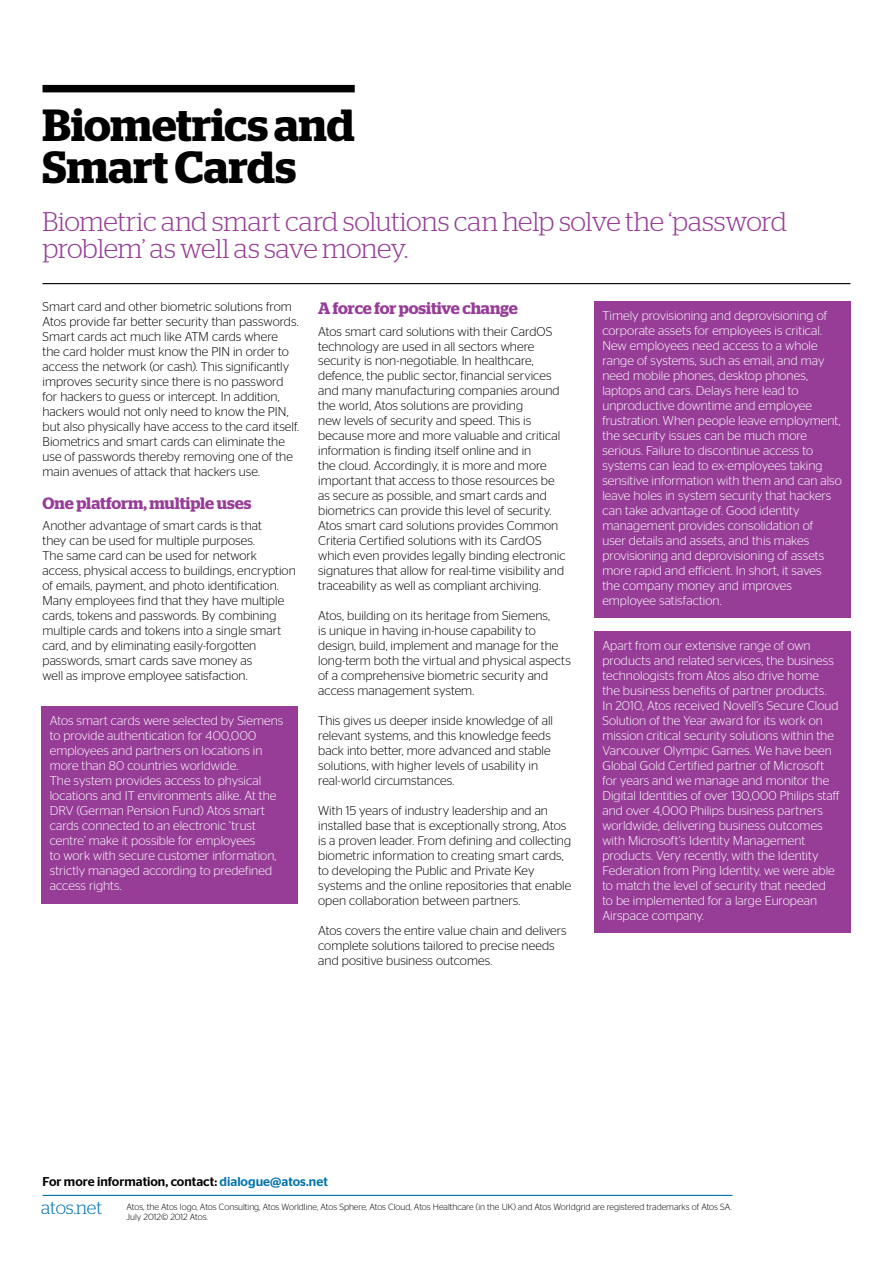
<style>
.page{position:relative;width:893px;height:1263px;background:#fff}
.page>*{position:absolute;margin:0;border:0;box-sizing:border-box;transform-origin:0 0}
.t1{font:600 45px/42px "Stag";color:#000}
.t2{font:300 27px/27px "Stag";letter-spacing:-.015em;color:#973d97}
.t3{font:300 18px "Stag";letter-spacing:-.01em;color:#0073ae}
.t4{font:600 16.5px "Stag";letter-spacing:-.005em;color:#973d97}
.t5{font:300 12.75px/15px "Stag Sans";color:#000}
.t6{font:300 12.75px/15px "Stag Sans";letter-spacing:.005em;color:#fff}
.t7{font:500 12.75px "Stag Sans";color:#000}
.t8{font:300 9px/10.8px "Stag Sans";color:#000}
.s1{color:#0073ae}
</style>
<div class="page">
<hr style="left:43px;top:1195px;width:689px;height:1px;background:#0073ae">
<div style="left:43px;top:85px;width:312px;height:7px;background:#000"></div>
<div style="left:594px;top:301px;width:256px;height:316px;background:#973d97"></div>
<div style="left:594px;top:631px;width:256px;height:302px;background:#973d97"></div>
<div style="left:41px;top:707px;width:257px;height:197px;background:#973d97"></div>
<hr style="left:43px;top:283px;width:807px;height:1px;background:#000">
<h1 class="t1" style="left:43px;top:104px;width:314px">Biometrics and<br>Smart Cards</h1>
<h2 class="t2" style="left:43px;top:207px;width:746px">Biometric and smart card solutions can help solve the ‘password problem’ as well as save money.</h2>
<p class="t5" style="left:43px;top:299px;width:258px">Smart card and other biometric solutions from Atos provide far better security than passwords.<br>Smart cards act much like ATM cards where<br>the card holder must know the PIN in order to access the network (or cash). This significantly improves security since there is no password for hackers to guess or intercept. In addition, hackers would not only need to know the PIN, but also physically have access to the card itself.<br>Biometrics and smart cards can eliminate the use of passwords thereby removing one of the main avenues of attack that hackers use.</p>
<p class="t4" style="left:43px;top:493px;width:210px">One platform, multiple uses</p>
<p class="t5" style="left:43px;top:518px;width:255px">Another advantage of smart cards is that<br>they can be used for multiple purposes.<br>The same card can be used for network access, physical access to buildings, encryption of emails, payment, and photo identification.<br>Many employees find that they have multiple cards, tokens and passwords. By combining multiple cards and tokens into a single smart card, and by eliminating easily-forgotten passwords, smart cards save money as<br>well as improve employee satisfaction.</p>
<p class="t6" style="left:50px;top:713px;width:235px">Atos smart cards were selected by Siemens to provide authentication for 400,000 employees and partners on locations in more than 80 countries worldwide.<br>The system provides access to physical locations and IT environments alike. At the DRV (German Pension Fund) Atos smart cards connected to an electronic ‘trust centre’ make it possible for employees<br>to work with secure customer information, strictly managed according to predefined access rights.</p>
<p class="t4" style="left:318px;top:299px;width:201px">A force for positive change</p>
<p class="t5" style="left:318px;top:323px;width:249px">Atos smart card solutions with their CardOS technology are used in all sectors where security is non-negotiable. In healthcare, defence, the public sector, financial services and many manufacturing companies around the world, Atos solutions are providing<br>new levels of security and speed. This is because more and more valuable and critical information is finding itself online and in<br>the cloud. Accordingly, it is more and more important that access to those resources be as secure as possible, and smart cards and biometrics can provide this level of security.<br>Atos smart card solutions provides Common Criteria Certified solutions with its CardOS which even provides legally binding electronic signatures that allow for real-time visibility and traceability as well as compliant archiving.</p>
<p class="t5" style="left:318px;top:608px;width:254px">Atos, building on its heritage from Siemens,<br>is unique in having in-house capability to design, build, implement and manage for the long-term both the virtual and physical aspects of a comprehensive biometric security and access management system.</p>
<p class="t5" style="left:318px;top:713px;width:236px">This gives us deeper inside knowledge of all relevant systems, and this knowledge feeds back into better, more advanced and stable solutions, with higher levels of usability in real-world circumstances.</p>
<p class="t5" style="left:318px;top:803px;width:255px">With 15 years of industry leadership and an installed base that is exceptionally strong, Atos is a proven leader. From defining and collecting biometric information to creating smart cards, to developing the Public and Private Key systems and the online repositories that enable open collaboration between partners.</p>
<p class="t5" style="left:318px;top:923px;width:250px">Atos covers the entire value chain and delivers complete solutions tailored to precise needs and positive business outcomes.</p>
<p class="t6" style="left:602px;top:307px;width:241px">Timely provisioning and deprovisioning of corporate assets for employees is critical.<br>New employees need access to a whole range of systems, such as email, and may need mobile phones, desktop phones, laptops and cars. Delays here lead to unproductive downtime and employee frustration. When people leave employment, the security issues can be much more serious. Failure to discontinue access to systems can lead to ex-employees taking sensitive information with them and can also leave holes in system security that hackers can take advantage of. Good identity management provides consolidation of<br>user details and assets, and this makes provisioning and deprovisioning of assets more rapid and efficient. In short, it saves the company money and improves employee satisfaction.</p>
<p class="t6" style="left:602px;top:638px;width:239px">Apart from our extensive range of own products and related services, the business technologists from Atos also drive home the business benefits of partner products.<br>In 2010, Atos received Novell’s Secure Cloud Solution of the Year award for its work on mission critical security solutions within the Vancouver Olympic Games. We have been Global Gold Certified partner of Microsoft for years and we manage and monitor the Digital Identities of over 130,000 Philips staff and over 4,000 Philips business partners worldwide, delivering business outcomes with Microsoft’s Identity Management products. Very recently, with the Identity Federation from Ping Identity, we were able to match the level of security that needed to be implemented for a large European Airspace company.</p>
<p class="t7" style="left:43px;top:1174px;width:287px">For more information, contact: <span class="s1">dialogue@atos.net</span></p>
<h3 class="t3" style="left:41px;top:1197px;width:62px">atos.net</h3>
<p class="t8" style="left:126px;top:1201px;width:607px">Atos, the Atos logo, Atos Consulting, Atos Worldline, Atos Sphere, Atos Cloud, Atos Healthcare (in the UK) and Atos Worldgrid are registered trademarks of Atos SA.<br>July 2012© 2012 Atos.</p>
</div>
